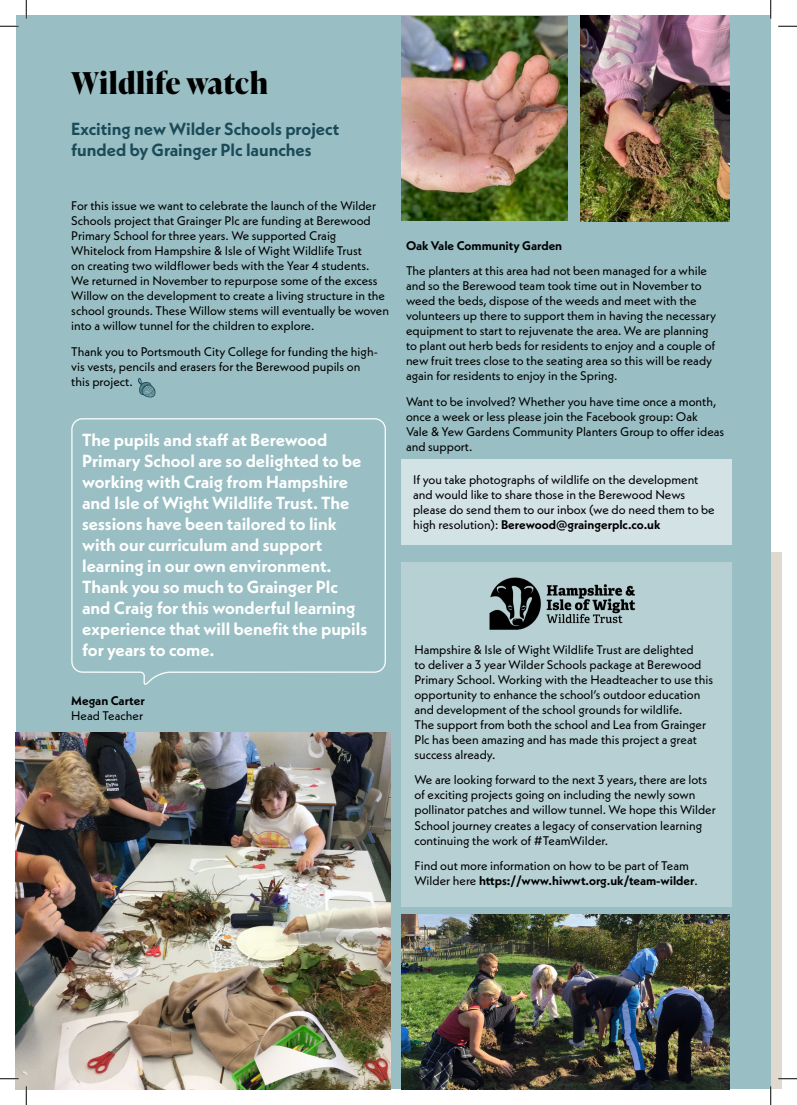
<style>
.page{position:relative;width:797px;height:1105px;background:#fff}
.page>*{position:absolute;margin:0;border:0;box-sizing:border-box;transform-origin:0 0}
.t1{font:700 30px "Ivy Presto Display";letter-spacing:.01em;color:#000}
.Berewood___Sub_Heading___Blue{font:700 17.5px/21px "Neue Kabel";color:#fff}
.Berewood___Sub_Heading___Blue-2{font:700 17.5px/21px "Neue Kabel";color:#1b4b59}
.Berewood___Text{font:12.5px/15px "Neue Kabel";color:#000001}
.Berewood___Text-2{font:700 12.5px/15px "Neue Kabel";color:#000001}
.s1{font-weight:400}
.s2{font-weight:700}
</style>
<div class="page">
<div style="left:16px;top:16px;width:754px;height:1073px;background:#99bfc4"></div>
<svg style="left:138px;top:378px;width:17px;height:19px"></svg>
<img style="left:580px;top:16px;width:150px;height:205px">
<img style="left:16px;top:732px;width:375px;height:357px">
<img style="left:401px;top:915px;width:329px;height:174px">
<img style="left:401px;top:16px;width:166px;height:205px">
<div style="left:770px;top:552px;width:11px;height:537px;background:#e0d9ce"></div>
<svg style="left:71px;top:418px;width:315px;height:267px"></svg>
<div style="left:401px;top:459px;width:330px;height:86px;background:#d3e2e5"></div>
<div style="left:401px;top:563px;width:330px;height:344px;background:#b6d0d3"></div>
<img style="left:489px;top:577px;width:147px;height:53px">
<svg style="left:0;top:25px;width:19px;height:2px"></svg>
<svg style="left:778px;top:25px;width:19px;height:2px"></svg>
<svg style="left:0;top:1078px;width:19px;height:1px"></svg>
<svg style="left:778px;top:1078px;width:19px;height:1px"></svg>
<svg style="left:25px;top:0;width:2px;height:19px"></svg>
<svg style="left:25px;top:1086px;width:2px;height:19px"></svg>
<svg style="left:770px;top:0;width:1px;height:19px"></svg>
<svg style="left:770px;top:1086px;width:1px;height:19px"></svg>
<p class="t1" style="left:71px;top:61px;width:198px">Wildlife watch</p>
<p class="Berewood___Sub_Heading___Blue-2" style="left:71px;top:118px;width:269px">Exciting new Wilder Schools project funded by Grainger Plc launches</p>
<p class="Berewood___Text" style="left:71px;top:198px;width:319px">For this issue we want to celebrate the launch of the Wilder Schools project that Grainger Plc are funding at Berewood Primary School for three years. We supported Craig Whitelock from Hampshire &amp; Isle of Wight Wildlife Trust<br>on creating two wildflower beds with the Year 4 students.<br>We returned in November to repurpose some of the excess Willow on the development to create a living structure in the school grounds. These Willow stems will eventually be woven into a willow tunnel for the children to explore.</p>
<p class="Berewood___Text" style="left:71px;top:344px;width:308px">Thank you to Portsmouth City College for funding the high&shy;vis vests, pencils and erasers for the Berewood pupils on this project.</p>
<p class="Berewood___Sub_Heading___Blue" style="left:82px;top:429px;width:286px">The pupils and staff at Berewood Primary School are so delighted to be working with Craig from Hampshire and Isle of Wight Wildlife Trust. The sessions have been tailored to link with our curriculum and support learning in our own environment.<br>Thank you so much to Grainger Plc and Craig for this wonderful learning experience that will benefit the pupils for years to come.</p>
<p class="Berewood___Text-2" style="left:71px;top:693px;width:75px">Megan Carter<br><span class="s1">Head Teacher</span></p>
<p class="Berewood___Text-2" style="left:406px;top:238px;width:158px">Oak Vale Community Garden</p>
<p class="Berewood___Text" style="left:406px;top:263px;width:312px">The planters at this area had not been managed for a while and so the Berewood team took time out in November to weed the beds, dispose of the weeds and meet with the volunteers up there to support them in having the necessary equipment to start to rejuvenate the area. We are planning to plant out herb beds for residents to enjoy and a couple of new fruit trees close to the seating area so this will be ready again for residents to enjoy in the Spring.</p>
<p class="Berewood___Text" style="left:406px;top:394px;width:320px">Want to be involved? Whether you have time once a month, once a week or less please join the Facebook group: Oak<br>Vale &amp; Yew Gardens Community Planters Group to offer ideas and support.</p>
<p class="Berewood___Text" style="left:413px;top:472px;width:303px">If you take photographs of wildlife on the development and would like to share those in the Berewood News please do send them to our inbox (we do need them to be high resolution): <span class="s2">Berewood@graingerplc.co.uk</span></p>
<p class="Berewood___Text" style="left:414px;top:642px;width:300px">Hampshire &amp; Isle of Wight Wildlife Trust are delighted<br>to deliver a 3 year Wilder Schools package at Berewood Primary School. Working with the Headteacher to use this opportunity to enhance the school’s outdoor education and development of the school grounds for wildlife.<br>The support from both the school and Lea from Grainger Plc has been amazing and has made this project a great success already.</p>
<p class="Berewood___Text" style="left:414px;top:772px;width:303px">We are looking forward to the next 3 years, there are lots of exciting projects going on including the newly sown pollinator patches and willow tunnel. We hope this Wilder School journey creates a legacy of conservation learning continuing the work of #TeamWilder.</p>
<p class="Berewood___Text" style="left:414px;top:858px;width:285px">Find out more information on how to be part of Team<br>Wilder here <span class="s2">https://www.hiwwt.org.uk/team-wilder</span>.</p>
</div>
